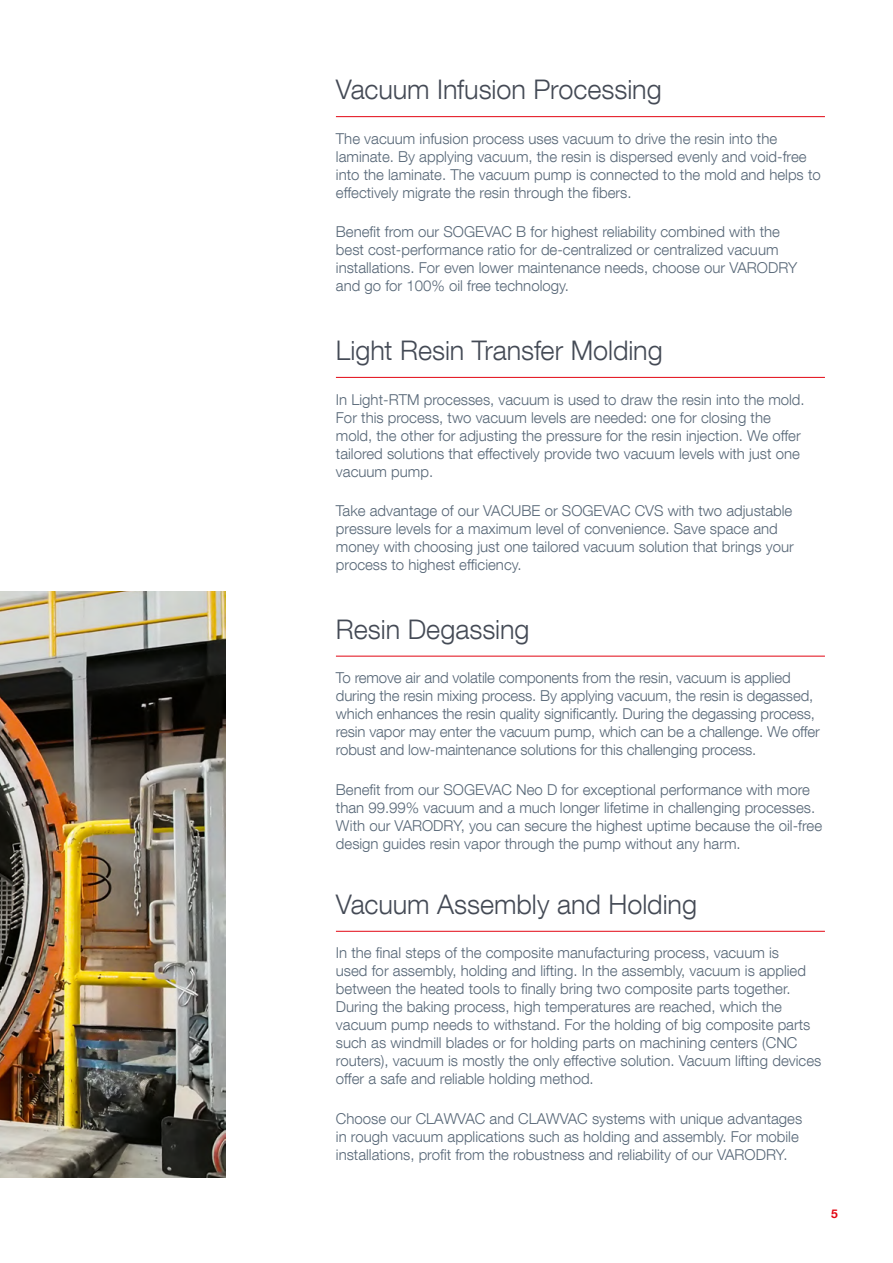
<style>
.page{position:relative;width:893px;height:1263px;background:#fff}
.page>*{position:absolute;margin:0;border:0;box-sizing:border-box;transform-origin:0 0}
.t1{font:300 27px "Helvetica Neue LT Com";letter-spacing:-.005em;color:#444a55}
.t2{font:300 15px/18px "Helvetica Neue LT Com";color:#576777}
.t3{font:700 12px "Helvetica Neue LT Com";color:#e30613}
</style>
<div class="page">
<img style="left:0;top:591px;width:225px;height:587px">
<hr style="left:336px;top:116px;width:489px;height:1px;background:#e30613">
<hr style="left:336px;top:377px;width:489px;height:1px;background:#e30613">
<hr style="left:336px;top:656px;width:489px;height:1px;background:#e30613">
<hr style="left:336px;top:931px;width:489px;height:1px;background:#e30613">
<h1 class="t1" style="left:336px;top:73px;width:327px">Vacuum Infusion Processing</h1>
<p class="t2" style="left:336px;top:129px;width:486px">The vacuum infusion process uses vacuum to drive the resin into the laminate. By applying vacuum, the resin is dispersed evenly and void-free into the laminate. The vacuum pump is connected to the mold and helps to effectively migrate the resin through the fibers.</p>
<p class="t2" style="left:336px;top:223px;width:463px">Benefit from our SOGEVAC B for highest reliability combined with the best cost-performance ratio for de-centralized or centralized vacuum installations. For even lower maintenance needs, choose our VARODRY and go for 100% oil free technology.</p>
<h1 class="t1" style="left:336px;top:334px;width:328px">Light Resin Transfer Molding</h1>
<p class="t2" style="left:336px;top:390px;width:470px">In Light-RTM processes, vacuum is used to draw the resin into the mold.<br>For this process, two vacuum levels are needed: one for closing the mold, the other for adjusting the pressure for the resin injection. We offer tailored solutions that effectively provide two vacuum levels with just one vacuum pump.</p>
<p class="t2" style="left:336px;top:501px;width:459px">Take advantage of our VACUBE or SOGEVAC CVS with two adjustable pressure levels for a maximum level of convenience. Save space and money with choosing just one tailored vacuum solution that brings your process to highest efficiency.</p>
<h1 class="t1" style="left:336px;top:613px;width:195px">Resin Degassing</h1>
<p class="t2" style="left:336px;top:669px;width:485px">To remove air and volatile components from the resin, vacuum is applied during the resin mixing process. By applying vacuum, the resin is degassed, which enhances the resin quality significantly. During the degassing process, resin vapor may enter the vacuum pump, which can be a challenge. We offer robust and low-maintenance solutions for this challenging process.</p>
<p class="t2" style="left:336px;top:780px;width:488px">Benefit from our SOGEVAC Neo D for exceptional performance with more than 99.99% vacuum and a much longer lifetime in challenging processes.<br>With our VARODRY, you can secure the highest uptime because the oil-free design guides resin vapor through the pump without any harm.</p>
<h1 class="t1" style="left:336px;top:888px;width:363px">Vacuum Assembly and Holding</h1>
<p class="t2" style="left:336px;top:944px;width:487px">In the final steps of the composite manufacturing process, vacuum is<br>used for assembly, holding and lifting. In the assembly, vacuum is applied between the heated tools to finally bring two composite parts together.<br>During the baking process, high temperatures are reached, which the vacuum pump needs to withstand. For the holding of big composite parts such as windmill blades or for holding parts on machining centers (CNC routers), vacuum is mostly the only effective solution. Vacuum lifting devices offer a safe and reliable holding method.</p>
<p class="t2" style="left:336px;top:1109px;width:468px">Choose our CLAWVAC and CLAWVAC systems with unique advantages in rough vacuum applications such as holding and assembly. For mobile installations, profit from the robustness and reliability of our VARODRY.</p>
<p class="t3" style="left:831px;top:1206px;width:8px">5</p>
</div>
